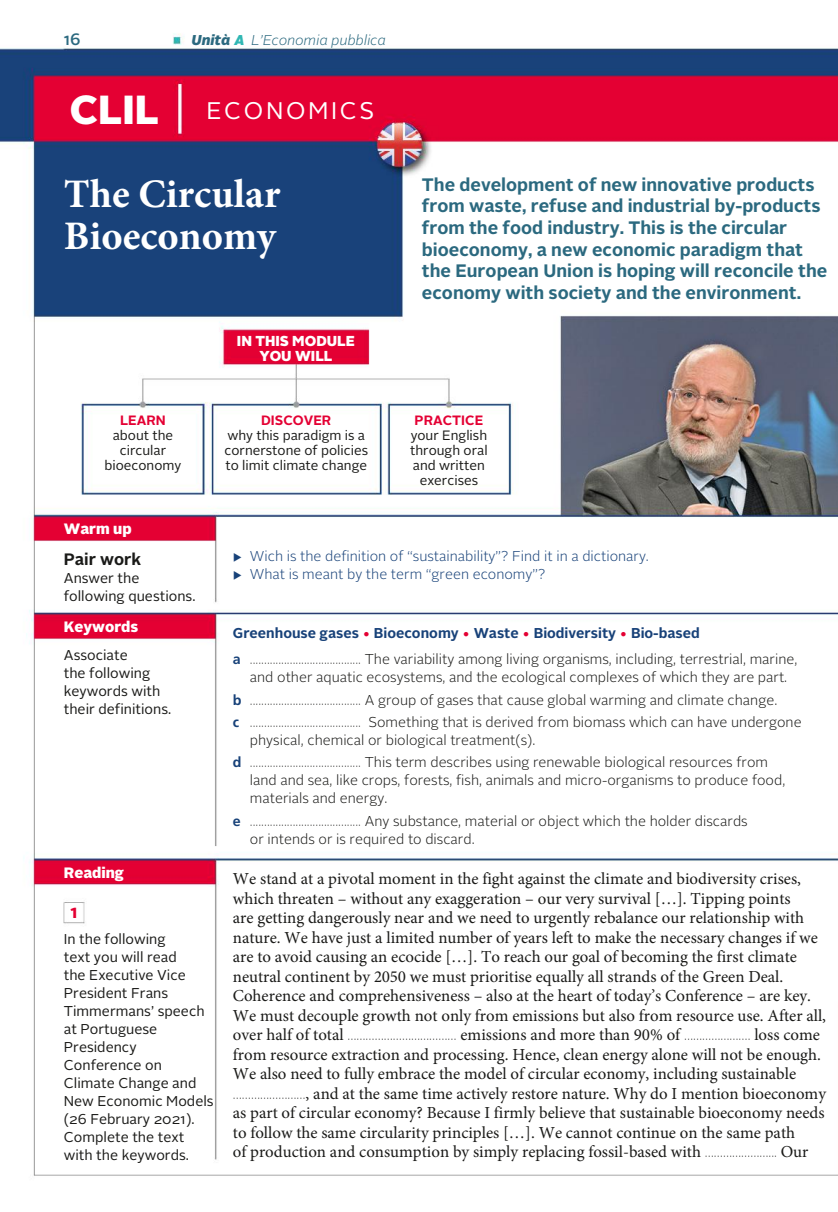
<style>
.page{position:relative;width:838px;height:1212px;background:#fff}
.page>*{position:absolute;margin:0;border:0;box-sizing:border-box;transform-origin:0 0}
.t1{font:700 40.5px/42px "Minion Pro";color:#fff}
.t2{font:24px "Alright Sans";letter-spacing:.11em;color:#fff}
.t3{font:700 18px/21.6px "Alright Sans";color:#2b697f}
.t4{font:700 18px "Alright Sans";color:#e40033}
.t5{font:16.8px/19.5px "Minion Pro";color:#1a1a18}
.t6{font:700 16.5px "Alright Sans";color:#1a1a18}
.t7{font:500 16.5px "Alright Sans";color:#2b697f}
.t8{font:900 15px "Alright Sans";color:#fff}
.t9{font:900 14.4px/14.9px "Alright Sans";color:#fff;text-align:center}
.t10{font:300 14.25px/22.2px "Alright Sans";color:#1a1a18}
.t11{font:14.25px/18px "Alright Sans";color:#1a1a18}
.t12{font:300 14.25px/18px "Alright Sans";color:#184279}
.t13{font:italic 300 14.25px "Alright Sans";color:#2b697f}
.t14{font:13.5px/15px "Alright Sans";color:#1a1a18;text-align:center}
.t15{font:700 13.5px "Alright Sans";color:#e40033}
.s1{font-weight:900}
.s2{font-weight:900;color:#30b7b3}
.s3{font-weight:900;font-size:40.5px}
.s4{font-family:"STIX";font-weight:400}
.s5{font-weight:700;color:#184279}
.s6{font-weight:700;color:#e40033}
.s7{font-family:"Frutiger LT Std";font-weight:700;color:#184279}
.s8{font-weight:100}
.s9{font-family:"Alright Sans";font-weight:100;font-size:14.25px}
</style>
<div class="page">
<img style="left:0;top:33px;width:838px;height:1143px">
<p class="t7" style="left:64px;top:32px;width:18px">16</p>
<p class="t13" style="left:192px;top:34px;width:196px"><span class="s1">Unità</span> <span class="s2">A</span> L’Economia pubblica</p>
<h2 class="t2" style="left:70px;top:101px;width:306px"><span class="s3">CLIL</span> ECONOMICS</h2>
<h1 class="t1" style="left:64px;top:172px;width:218px">The Circular<br>Bioeconomy</h1>
<p class="t3" style="left:422px;top:175px;width:407px">The development of new innovative products from waste, refuse and industrial by-products from the food industry. This is the circular bioeconomy, a new economic paradigm that the European Union is hoping will reconcile the economy with society and the environment.</p>
<p class="t9" style="left:237px;top:334px;width:119px">IN THIS MODULE<br>YOU WILL</p>
<p class="t15" style="left:120px;top:415px;width:47px">LEARN</p>
<p class="t14" style="left:104px;top:429px;width:78px">about the circular bioeconomy</p>
<p class="t15" style="left:261px;top:415px;width:72px">DISCOVER</p>
<p class="t14" style="left:224px;top:429px;width:145px;text-align:left">why this paradigm is a cornerstone of policies to limit climate change</p>
<p class="t15" style="left:414px;top:415px;width:70px">PRACTICE</p>
<p class="t14" style="left:410px;top:429px;width:79px">your English through oral and written exercises</p>
<p class="t8" style="left:64px;top:523px;width:69px">Warm up</p>
<p class="t6" style="left:64px;top:552px;width:79px">Pair work</p>
<p class="t11" style="left:64px;top:570px;width:133px">Answer the following questions.</p>
<p class="t8" style="left:64px;top:621px;width:76px">Keywords</p>
<p class="t11" style="left:64px;top:647px;width:109px">Associate<br>the following keywords with their definitions.</p>
<p class="t8" style="left:64px;top:866px;width:62px">Reading</p>
<p class="t4" style="left:70px;top:904px;width:9px">1</p>
<p class="t11" style="left:64px;top:931px;width:151px">In the following<br>text you will read<br>the Executive Vice<br>President Frans<br>Timmermans’ speech at Portuguese<br>Presidency<br>Conference on<br>Climate Change and<br>New Economic Models (26 February 2021).<br>Complete the text with the keywords.</p>
<p class="t12" style="left:233px;top:548px;width:417px"><span class="s4">▸</span> Wich is the definition of “sustainability”? Find it in a dictionary. <span class="s4">▸</span> What is meant by the term “green economy”?</p>
<p class="t10" style="left:233px;top:621px;width:566px;line-height:26.5px"><span class="s5">Greenhouse gases</span> <span class="s6">•</span> <span class="s5">Bioeconomy</span> <span class="s6">•</span> <span class="s5">Waste</span> <span class="s6">•</span> <span class="s5">Biodiversity</span> <span class="s6">•</span> <span class="s5">Bio-based<br></span><span class="s7">a</span> <span class="s8">.......................................</span> The variability among living organisms, including, terrestrial, marine,</p>
<p class="t10" style="left:233px;top:667px;width:570px;text-indent:17px">and other aquatic ecosystems, and the ecological complexes of which they are part.<br><span class="s7">b</span> <span class="s8">.......................................</span> A group of gases that cause global warming and climate change.<br><span class="s7">c</span> <span class="s8">.......................................</span> Something that is derived from biomass which can have undergone</p>
<p class="t10" style="left:233px;top:730px;width:536px;text-indent:17px">physical, chemical or biological treatment(s).<br><span class="s7">d</span> <span class="s8">.......................................</span> This term describes using renewable biological resources from</p>
<p class="t10" style="left:250px;top:772px;width:537px;line-height:18px">land and sea, like crops, forests, fish, animals and micro-organisms to produce food, materials and energy.</p>
<p class="t10" style="left:250px;top:812px;width:499px;line-height:18px;text-indent:-17px"><span class="s7">e</span> <span class="s8">.......................................</span> Any substance, material or object which the holder discards or intends or is required to discard.</p>
<p class="t5" style="left:233px;top:870px;width:594px">We stand at a pivotal moment in the fight against the climate and biodiversity crises, which threaten – without any exaggeration – our very survival […]. Tipping points<br>are getting dangerously near and we need to urgently rebalance our relationship with nature. We have just a limited number of years left to make the necessary changes if we are to avoid causing an ecocide […]. To reach our goal of becoming the first climate neutral continent by 2050 we must prioritise equally all strands of the Green Deal.<br>Coherence and comprehensiveness – also at the heart of today’s Conference – are key.<br>We must decouple growth not only from emissions but also from resource use. After all, over half of total <span class="s9">………………………………</span> emissions and more than 90% of <span class="s9">………………….</span> loss come from resource extraction and processing. Hence, clean energy alone will not be enough.<br>We also need to fully embrace the model of circular economy, including sustainable <span class="s9">……………………</span>, and at the same time actively restore nature. Why do I mention bioeconomy as part of circular economy? Because I firmly believe that sustainable bioeconomy needs to follow the same circularity principles […]. We cannot continue on the same path<br>of production and consumption by simply replacing fossil-based with <span class="s9">…………………...</span> Our</p>
</div>
